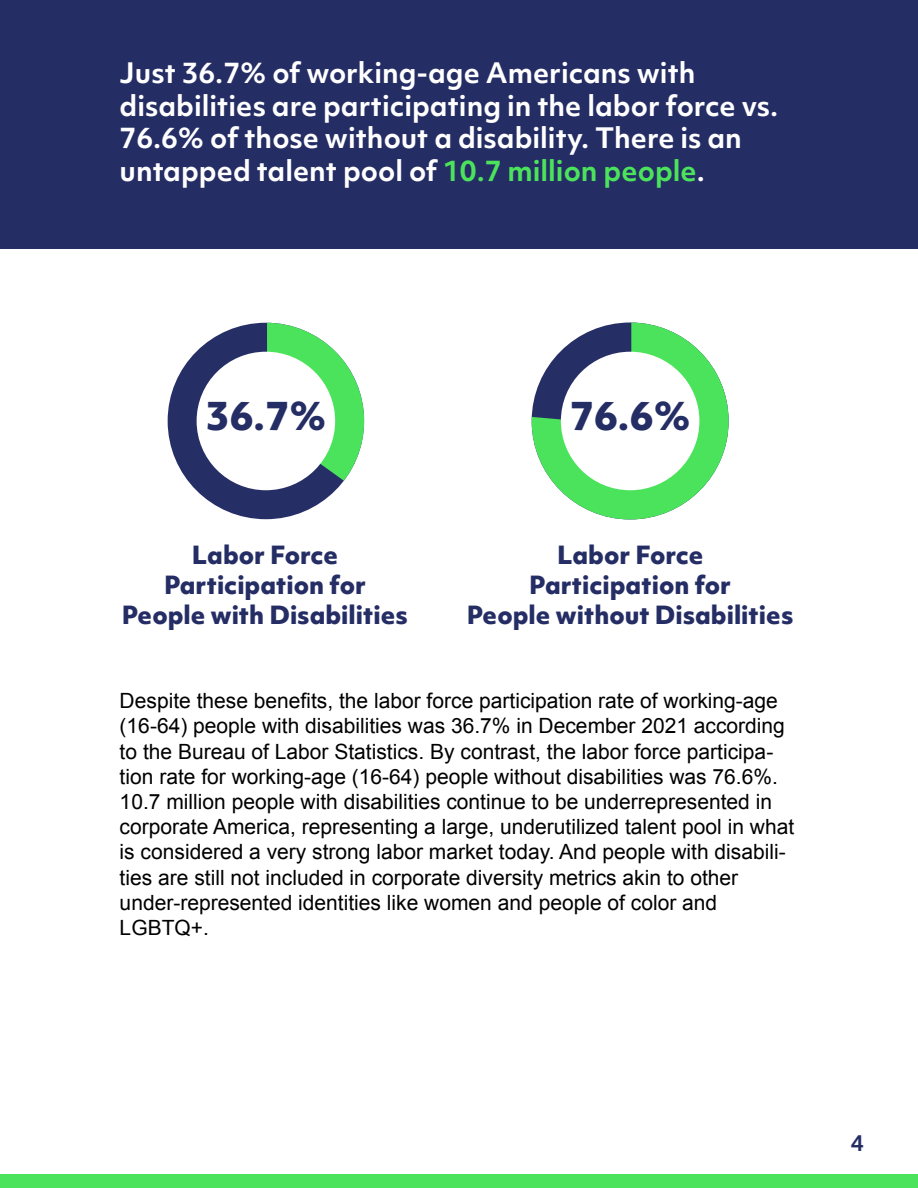
<style>
.page{position:relative;width:918px;height:1188px;background:#fff}
.page>*{position:absolute;margin:0;border:0;box-sizing:border-box;transform-origin:0 0}
.t1{font:800 37.5px "Objektiv Mk 1";color:#252d65}
.t2{font:700 27px/32.4px "Objektiv Mk 1";color:#fff}
.t3{font:800 24px/30px "Objektiv Mk 1";color:#252d65;text-align:center}
.t4{font:21px/25.2px "Arial";color:#000}
.t5{font:700 21px "Objektiv Mk 1";color:#252d65}
.s1{color:#4ce35c}
</style>
<div class="page">
<div style="left:0;top:0;width:918px;height:249px;background:#252d65"></div>
<div style="left:0;top:1174px;width:918px;height:14px;background:#4ce35c"></div>
<div style="left:168px;top:323px;width:196px;height:196px;background:#262e66;border-radius:50%"></div>
<svg style="left:267px;top:323px;width:97px;height:161px"></svg>
<div style="left:197px;top:352px;width:138px;height:138px;background:#fff;border-radius:50%"></div>
<svg style="left:532px;top:322px;width:197px;height:197px"></svg>
<div style="left:561px;top:352px;width:138px;height:138px;background:#fff;border-radius:50%"></div>
<h3 class="t2" style="left:120px;top:56px;width:660px">Just 36.7% of working-age Americans with disabilities are participating in the labor force vs.<br>76.6% of those without a disability. There is an untapped talent pool of <span class="s1">10.7 million people</span>.</h3>
<p class="t1" style="left:205px;top:389px;width:123px">36.7%</p>
<p class="t1" style="left:569px;top:389px;width:123px">76.6%</p>
<p class="t3" style="left:122px;top:539px;width:288px">Labor Force<br>Participation for<br>People with Disabilities</p>
<p class="t3" style="left:467px;top:539px;width:328px">Labor Force<br>Participation for<br>People without Disabilities</p>
<p class="t4" style="left:120px;top:689px;width:676px">Despite these benefits, the labor force participation rate of working-age (16-64) people with disabilities was 36.7% in December 2021 according to the Bureau of Labor Statistics. By contrast, the labor force participa&shy;tion rate for working-age (16-64) people without disabilities was 76.6%.<br>10.7 million people with disabilities continue to be underrepresented in corporate America, representing a large, underutilized talent pool in what is considered a very strong labor market today. And people with disabili&shy;ties are still not included in corporate diversity metrics akin to other under-represented identities like women and people of color and LGBTQ+.</p>
<p class="t5" style="left:851px;top:1128px;width:15px">4</p>
</div>
